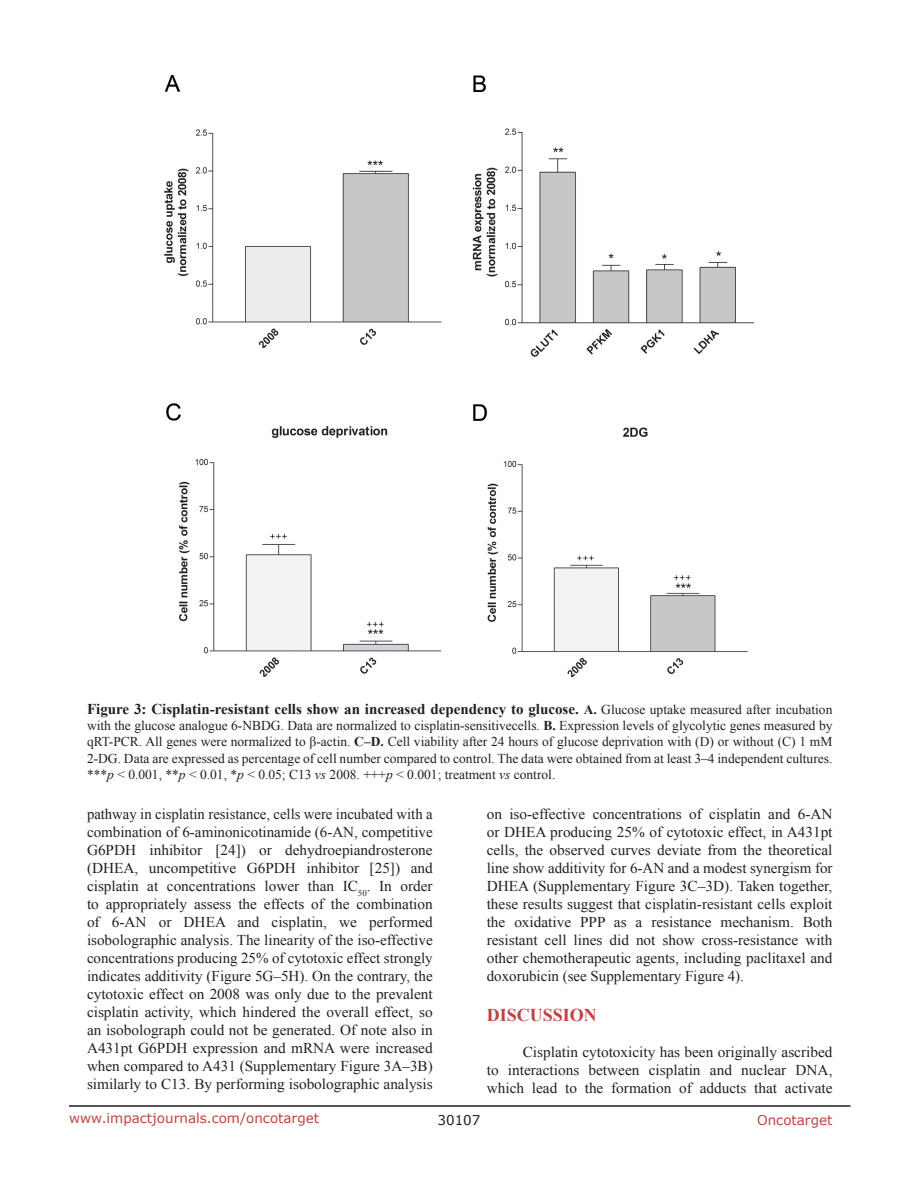
<style>
.page{position:relative;width:918px;height:1188px;background:#fff}
.page>*{position:absolute;margin:0;border:0;box-sizing:border-box;transform-origin:0 0}
.Heading{font:700 18px "Times New Roman";color:#c24141}
.BodyText{font:15px/18px "Times New Roman";color:#231f20;text-align:justify}
.FigureText{font:700 15px "Times New Roman";color:#231f20}
.FigureText-2{font:13.5px/16.2px "Times New Roman";color:#231f20;text-align:justify}
.t1{font:13.5px "Verdana";color:#c24141}
.t2{font:13.5px "Verdana";color:#231f20}
.s1{font-size:13.5px}
.s2{font-weight:400;font-size:13.5px}
.s3{font-weight:700}
.s4{font-style:italic}
</style>
<div class="page">
<hr style="left:69px;top:1105px;width:781px;height:2px;background:#231f20">
<img style="left:164px;top:76px;width:590px;height:600px">
<p class="FigureText" style="left:87px;top:699px;width:747px">Figure 3: Cisplatin-resistant cells show an increased dependency to glucose. <span class="s1">A.</span> <span class="s2">Glucose uptake measured after incubation</span></p>
<p class="FigureText-2" style="left:87px;top:717px;width:747px">with the glucose analogue 6-NBDG. Data are normalized to cisplatin-sensitivecells. <span class="s3">B.</span> Expression levels of glycolytic genes measured by qRT-PCR. All genes were normalized to β-actin. <span class="s3">C–D.</span> Cell viability after 24 hours of glucose deprivation with (D) or without (C) 1 mM 2-DG. Data are expressed as percentage of cell number compared to control. The data were obtained from at least 3–4 independent cultures. ***<span class="s4">p</span> &lt; 0.001, **<span class="s4">p</span> &lt; 0.01, *<span class="s4">p</span> &lt; 0.05; C13 <span class="s4">vs</span> 2008. +++<span class="s4">p</span> &lt; 0.001; treatment <span class="s4">vs</span> control.</p>
<p class="BodyText" style="left:87px;top:805px;width:347px">pathway in cisplatin resistance, cells were incubated with a combination of 6-aminonicotinamide (6-AN, competitive G6PDH inhibitor [24]) or dehydroepiandrosterone (DHEA, uncompetitive G6PDH inhibitor [25]) and cisplatin at concentrations lower than IC<sub>50</sub>. In order to appropriately assess the effects of the combination of 6-AN or DHEA and cisplatin, we performed isobolographic analysis. The linearity of the iso-effective concentrations producing 25% of cytotoxic effect strongly indicates additivity (Figure 5G–5H). On the contrary, the cytotoxic effect on 2008 was only due to the prevalent cisplatin activity, which hindered the overall effect, so an isobolograph could not be generated. Of note also in A431pt G6PDH expression and mRNA were increased when compared to A431 (Supplementary Figure 3A–3B) similarly to C13. By performing isobolographic analysis</p>
<p class="BodyText" style="left:487px;top:805px;width:347px">on iso-effective concentrations of cisplatin and 6-AN or DHEA producing 25% of cytotoxic effect, in A431pt cells, the observed curves deviate from the theoretical line show additivity for 6-AN and a modest synergism for DHEA (Supplementary Figure 3C–3D). Taken together, these results suggest that cisplatin-resistant cells exploit the oxidative PPP as a resistance mechanism. Both resistant cell lines did not show cross-resistance with other chemotherapeutic agents, including paclitaxel and doxorubicin (see Supplementary Figure 4).</p>
<p class="Heading" style="left:487px;top:1002px;width:112px">DISCUSSION</p>
<p class="BodyText" style="left:487px;top:1043px;width:347px;text-indent:36px">Cisplatin cytotoxicity has been originally ascribed to interactions between cisplatin and nuclear DNA, which lead to the formation of adducts that activate</p>
<p class="t1" style="left:69px;top:1109px;width:252px">www.impactjournals.com/oncotarget</p>
<p class="t2" style="left:438px;top:1111px;width:44px">30107</p>
<p class="t1" style="left:757px;top:1111px;width:77px">Oncotarget</p>
</div>
